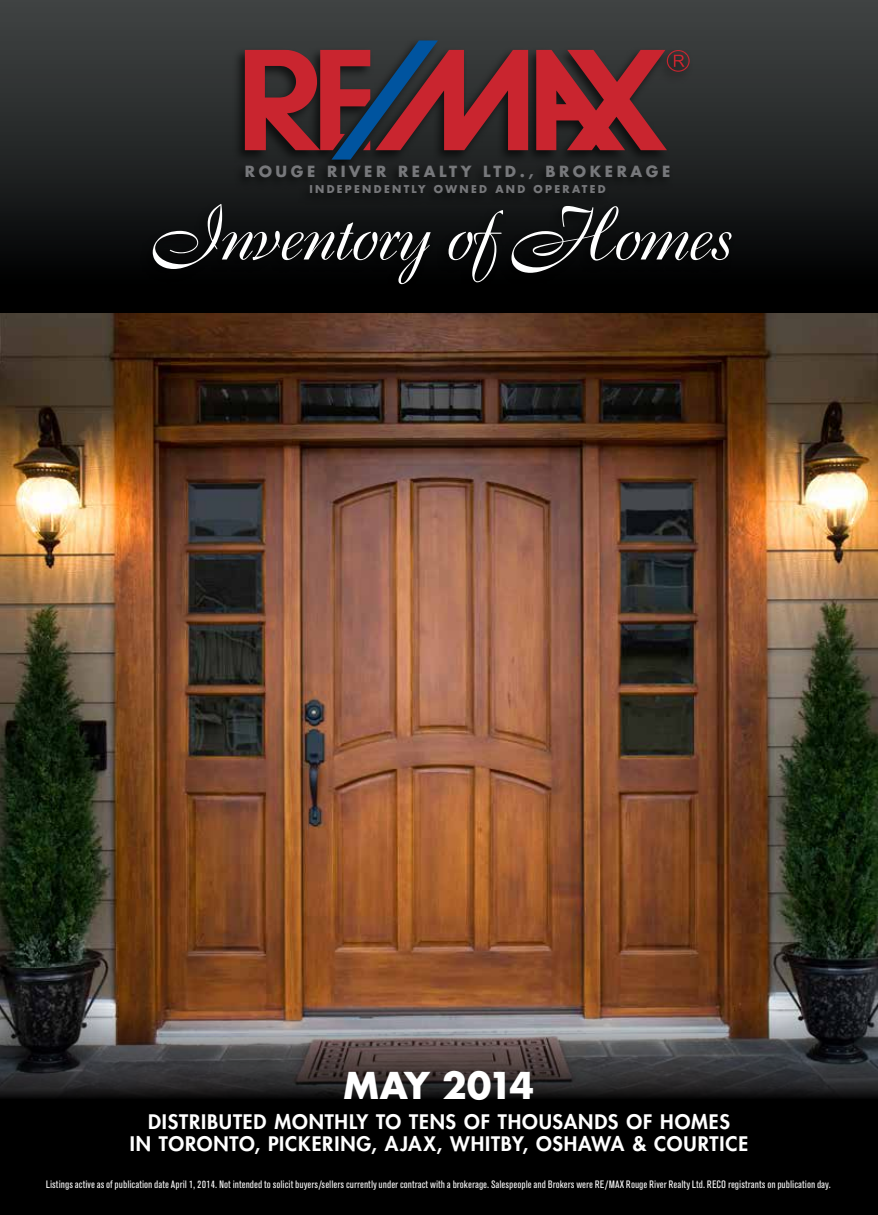
<style>
.page{position:relative;width:878px;height:1215px;background:#fff}
.page>*{position:absolute;margin:0;border:0;box-sizing:border-box;transform-origin:0 0}
.t1{font:73.65px "Boulevard";letter-spacing:-.02em;color:#fff}
.t2{font:700 36px "Futura Std";letter-spacing:-.09em;color:#fff}
.t3{font:800 19.5px/22.5px "Futura Std";letter-spacing:.04em;color:#fff;text-align:center}
.t4{font:700 15px "Futura Std";letter-spacing:.24em;color:#77787b}
.t5{font:10.5px "Ad Grotesk SB Con";color:#fff}
.t6{font:700 10.5px "Futura Std";letter-spacing:.22em;color:#77787b}
</style>
<div class="page">
<img style="left:0;top:313px;width:878px;height:692px">
<div style="left:0;top:0;width:878px;height:313px;background:linear-gradient(to bottom,#434747,#000)"></div>
<div style="left:0;top:1101px;width:878px;height:114px;background:#000"></div>
<svg style="left:0;top:1005px;width:878px;height:96px;background:#4d4746"></svg>
<div style="left:232px;top:38px;width:461px;height:135px;background:#000;opacity:.65"></div>
<svg style="left:245px;top:41px;width:283px;height:119px;background:#6e2a34"></svg>
<svg style="left:536px;top:50px;width:153px;height:100px;background:#82272d"></svg>
<div style="left:140px;top:202px;width:594px;height:95px;background:#000;opacity:.65"></div>
<div style="left:234px;top:162px;width:439px;height:44px;background:#181a1a"></div>
<h3 class="t4" style="left:245px;top:161px;width:427px">ROUGE RIVER REALTY LTD., BROKERAGE</h3>
<p class="t6" style="left:309px;top:182px;width:298px">INDEPENDENTLY OWNED AND OPERATED</p>
<h1 class="t1" style="left:148px;top:187px;width:583px">Inventory of Homes</h1>
<h2 class="t2" style="left:343px;top:1061px;width:192px">MAY 2014</h2>
<h3 class="t3" style="left:130px;top:1110px;width:620px">DISTRIBUTED MONTHLY TO TENS OF THOUSANDS OF HOMES<br>IN TORONTO, PICKERING, AJAX, WHITBY, OSHAWA &amp; COURTICE</h3>
<p class="t5" style="left:46px;top:1178px;width:786px">Listings active as of publication date April 1, 2014. Not intended to solicit buyers/sellers currently under contract with a brokerage. Salespeople and Brokers were RE/MAX Rouge River Realty Ltd. RECO registrants on publication day.</p>
</div>
